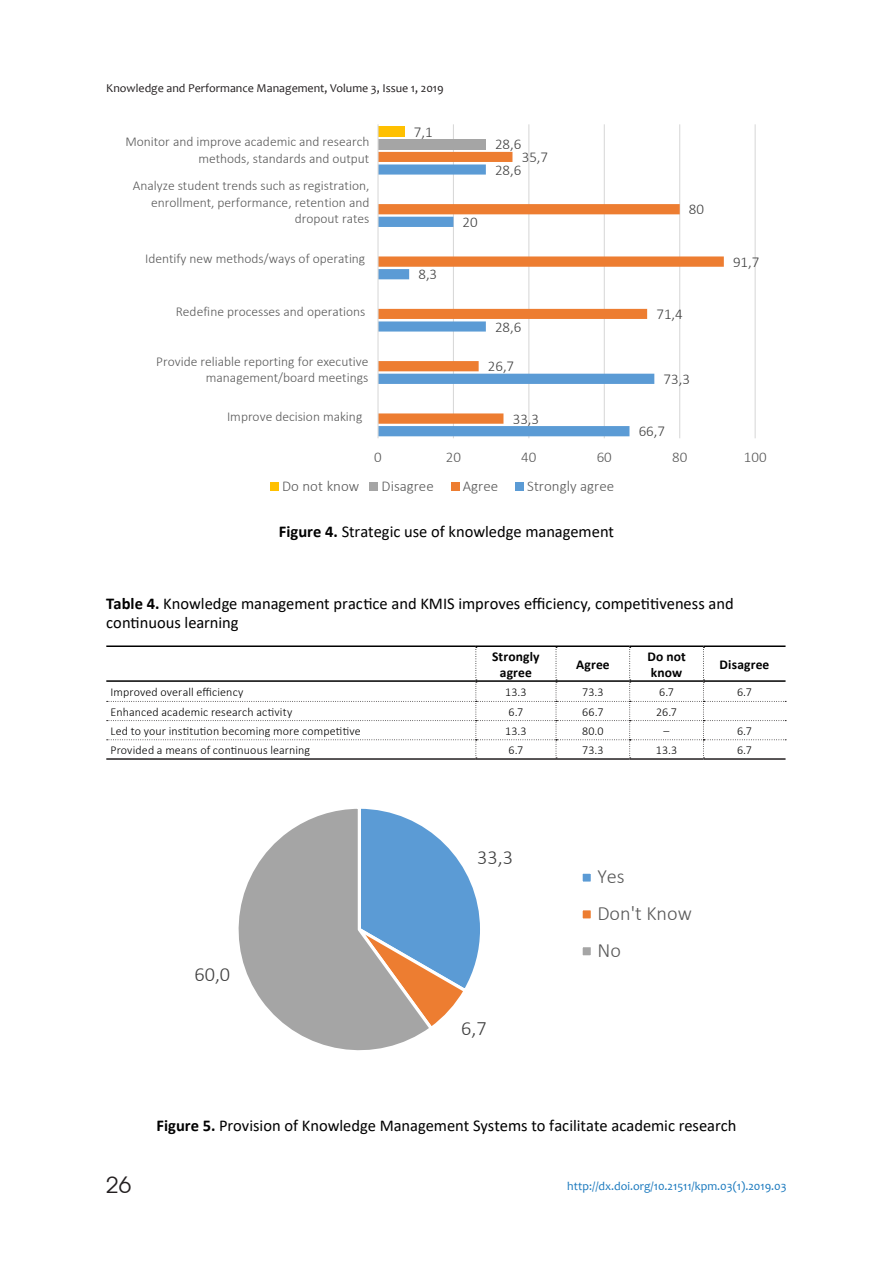
<style>
.page{position:relative;width:893px;height:1263px;background:#fff}
.page>*{position:absolute;margin:0;border:0;box-sizing:border-box;transform-origin:0 0}
.t1{font:22.5px "Avant Garde Gothic C";color:#231f20}
.t2{font:300 20.25px/36.8px "Calibri";color:#595959}
.t3{font:300 20.25px "Calibri";color:#404040}
.t4{font:16.5px/19.6px "Calibri";color:#000}
.t5{font:300 15px "Calibri";color:#404040}
.t6{font:300 15px "Calibri";color:#595959}
.t7{font:300 13.5px/16.5px "Calibri";color:#595959;text-align:right}
.t8{font:700 13.5px/16.2px "Calibri";letter-spacing:.01em;color:#000;text-align:center}
.t9{font:300 12px "Calibri";letter-spacing:.01em;color:#000}
.t10{font:12px "Candara";color:#231f20}
.t11{font:12px "Candara";color:#1777bd}
.s1{font-weight:700}
</style>
<div class="page">
<hr style="left:453px;top:124px;width:1px;height:314px;background:#d9d9d9">
<hr style="left:528px;top:124px;width:1px;height:314px;background:#d9d9d9">
<hr style="left:604px;top:124px;width:1px;height:314px;background:#d9d9d9">
<hr style="left:679px;top:124px;width:1px;height:314px;background:#d9d9d9">
<hr style="left:755px;top:124px;width:1px;height:314px;background:#d9d9d9">
<svg style="left:379px;top:424px;width:251px;height:12px;fill:#5b9bd5"></svg>
<svg style="left:379px;top:152px;width:345px;height:272px"></svg>
<div style="left:378px;top:139px;width:108px;height:10px;background:#a5a5a5"></div>
<div style="left:378px;top:126px;width:27px;height:11px;background:#ffc000"></div>
<hr style="left:377px;top:124px;width:2px;height:314px;background:#d9d9d9">
<div style="left:270px;top:482px;width:9px;height:8px;background:#ffc000"></div>
<div style="left:370px;top:482px;width:8px;height:8px;background:#a5a5a5"></div>
<div style="left:451px;top:482px;width:8px;height:8px;background:#ed7d31"></div>
<div style="left:515px;top:482px;width:8px;height:8px;background:#5b9bd5"></div>
<svg style="left:436px;top:836px;width:44px;height:187px"></svg>
<svg style="left:238px;top:808px;width:198px;height:243px"></svg>
<div style="left:581px;top:872px;width:11px;height:11px;background:#5b9bd5"></div>
<div style="left:579px;top:870px;width:15px;height:15px;border:3px solid #fff"></div>
<div style="left:581px;top:909px;width:11px;height:11px;background:#ed7d31"></div>
<div style="left:579px;top:907px;width:15px;height:14px;border:3px solid #fff"></div>
<div style="left:581px;top:946px;width:11px;height:11px;background:#a5a5a5"></div>
<div style="left:579px;top:944px;width:15px;height:14px;border:3px solid #fff"></div>
<hr style="left:106px;top:645px;width:370px;height:2px;background:#000">
<hr style="left:476px;top:645px;width:80px;height:2px;background:#000">
<hr style="left:556px;top:645px;width:74px;height:2px;background:#000">
<hr style="left:630px;top:645px;width:73px;height:2px;background:#000">
<hr style="left:703px;top:645px;width:82px;height:2px;background:#000">
<hr style="left:106px;top:680px;width:370px;height:2px;background:#000">
<svg style="left:107px;top:647px;width:679px;height:111px"></svg>
<hr style="left:106px;top:758px;width:370px;height:2px;background:#231f20">
<hr style="left:476px;top:758px;width:80px;height:2px;background:#231f20">
<hr style="left:556px;top:758px;width:74px;height:2px;background:#231f20">
<hr style="left:630px;top:758px;width:73px;height:2px;background:#231f20">
<hr style="left:703px;top:758px;width:82px;height:2px;background:#231f20">
<p class="t10" style="left:106px;top:83px;width:339px">Knowledge and Performance Management, Volume 3, Issue 1, 2019</p>
<p class="t7" style="left:125px;top:134px;width:246px">Monitor and improve academic and research methods, standards and output</p>
<p class="t7" style="left:133px;top:178px;width:238px">Analyze student trends such as registration, enrollment, performance, retention and dropout rates</p>
<p class="t7" style="left:145px;top:251px;width:222px">Identify new methods/ways of operating</p>
<p class="t7" style="left:176px;top:304px;width:191px">Redefine processes and operations</p>
<p class="t7" style="left:156px;top:354px;width:214px">Provide reliable reporting for executive management/board meetings</p>
<p class="t7" style="left:227px;top:409px;width:137px">Improve decision making</p>
<p class="t5" style="left:414px;top:126px;width:20px">7,1</p>
<p class="t5" style="left:418px;top:269px;width:20px">8,3</p>
<p class="t5" style="left:463px;top:216px;width:17px">20</p>
<p class="t5" style="left:495px;top:139px;width:28px">28,6</p>
<p class="t5" style="left:522px;top:151px;width:28px">35,7</p>
<p class="t5" style="left:495px;top:164px;width:28px">28,6</p>
<p class="t5" style="left:495px;top:321px;width:28px">28,6</p>
<p class="t5" style="left:488px;top:361px;width:28px">26,7</p>
<p class="t5" style="left:513px;top:413px;width:28px">33,3</p>
<p class="t5" style="left:689px;top:204px;width:17px">80</p>
<p class="t5" style="left:656px;top:308px;width:28px">71,4</p>
<p class="t5" style="left:664px;top:373px;width:28px">73,3</p>
<p class="t5" style="left:639px;top:426px;width:28px">66,7</p>
<p class="t5" style="left:733px;top:256px;width:28px">91,7</p>
<p class="t6" style="left:374px;top:451px;width:9px">0</p>
<p class="t6" style="left:446px;top:451px;width:17px">20</p>
<p class="t6" style="left:521px;top:451px;width:17px">40</p>
<p class="t6" style="left:597px;top:451px;width:17px">60</p>
<p class="t6" style="left:672px;top:451px;width:17px">80</p>
<p class="t6" style="left:744px;top:451px;width:24px">100</p>
<p class="t6" style="left:282px;top:480px;width:78px">Do not know</p>
<p class="t6" style="left:382px;top:480px;width:54px">Disagree</p>
<p class="t6" style="left:463px;top:480px;width:37px">Agree</p>
<p class="t6" style="left:527px;top:480px;width:88px">Strongly agree</p>
<p class="t4" style="left:279px;top:521px;width:337px"><span class="s1">Figure 4.</span> Strategic use of knowledge management</p>
<p class="t4" style="left:106px;top:593px;width:629px"><span class="s1">Table 4.</span> Knowledge management practice and KMIS improves efficiency, competitiveness and continuous learning</p>
<p class="t8" style="left:492px;top:649px;width:49px">Strongly agree</p>
<p class="t8" style="left:576px;top:657px;width:35px">Agree</p>
<p class="t8" style="left:647px;top:649px;width:40px;text-align:left">Do not know</p>
<p class="t8" style="left:720px;top:657px;width:51px">Disagree</p>
<p class="t9" style="left:111px;top:684px;width:134px">Improved overall efficiency</p>
<p class="t9" style="left:505px;top:687px;width:23px">13.3</p>
<p class="t9" style="left:582px;top:687px;width:23px">73.3</p>
<p class="t9" style="left:659px;top:687px;width:16px">6.7</p>
<p class="t9" style="left:737px;top:687px;width:16px">6.7</p>
<p class="t9" style="left:111px;top:704px;width:183px">Enhanced academic research activity</p>
<p class="t9" style="left:508px;top:707px;width:16px">6.7</p>
<p class="t9" style="left:582px;top:707px;width:23px">66.7</p>
<p class="t9" style="left:656px;top:707px;width:22px">26.7</p>
<p class="t9" style="left:111px;top:723px;width:252px">Led to your institution becoming more competitive</p>
<p class="t9" style="left:505px;top:726px;width:23px">13.3</p>
<p class="t9" style="left:582px;top:726px;width:23px">80.0</p>
<p class="t9" style="left:664px;top:726px;width:7px">–</p>
<p class="t9" style="left:737px;top:726px;width:16px">6.7</p>
<p class="t9" style="left:111px;top:742px;width:201px">Provided a means of continuous learning</p>
<p class="t9" style="left:509px;top:746px;width:16px">6.7</p>
<p class="t9" style="left:582px;top:746px;width:23px">73.3</p>
<p class="t9" style="left:656px;top:746px;width:23px">13.3</p>
<p class="t9" style="left:737px;top:746px;width:16px">6.7</p>
<h2 class="t3" style="left:194px;top:961px;width:37px">60,0</h2>
<h2 class="t3" style="left:477px;top:844px;width:37px">33,3</h2>
<h2 class="t3" style="left:461px;top:1016px;width:27px">6,7</h2>
<h2 class="t2" style="left:597px;top:858px;width:96px">Yes<br>Don't Know<br>No</h2>
<h1 class="t1" style="left:106px;top:1172px;width:26px">26</h1>
<p class="t4" style="left:156px;top:1115px;width:581px"><span class="s1">Figure 5.</span> Provision of Knowledge Management Systems to facilitate academic research</p>
<p class="t11" style="left:567px;top:1181px;width:221px">http://dx.doi.org/10.21511/kpm.03(1).2019.03</p>
</div>
